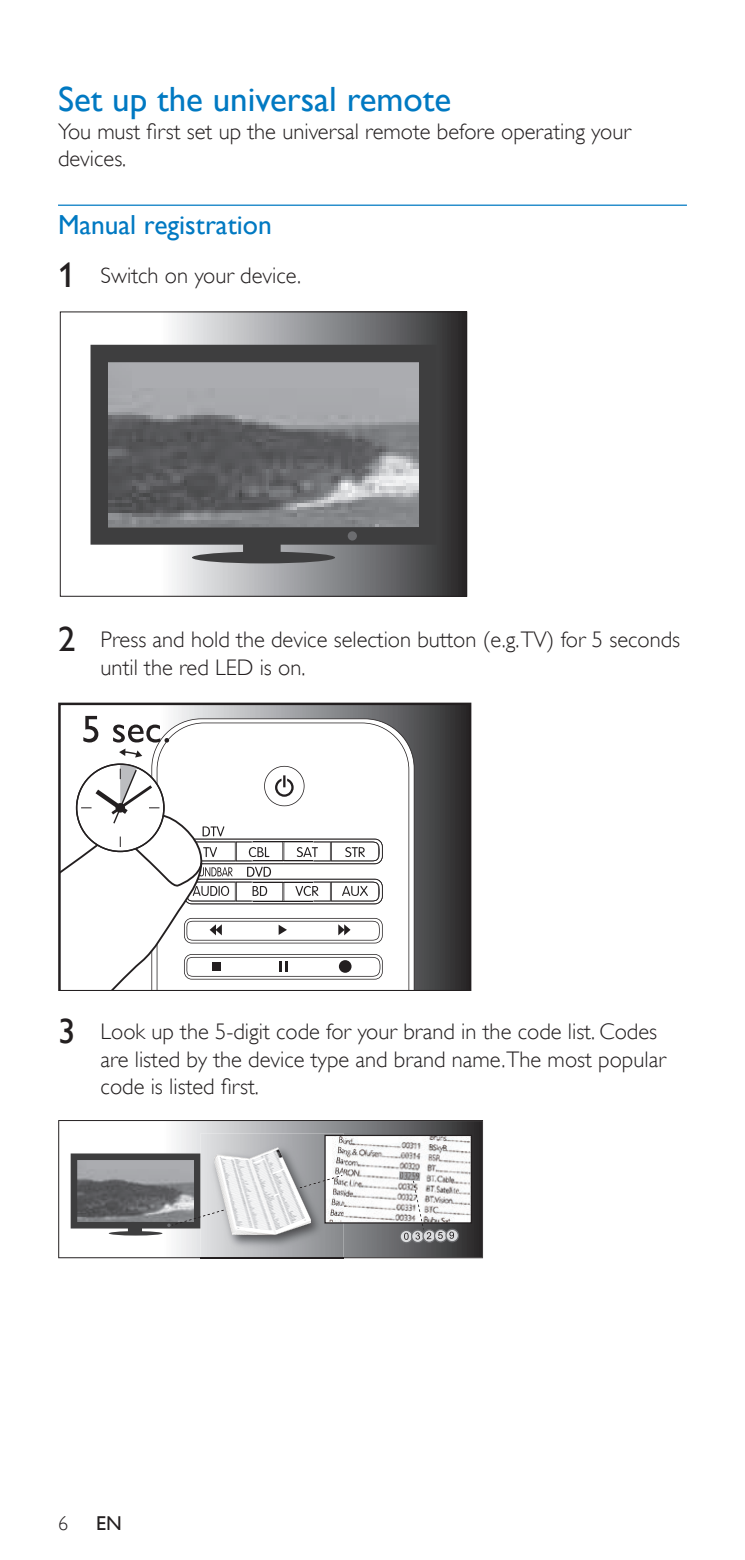
<style>
.page{position:relative;width:745px;height:1560px;background:#fff}
.page>*{position:absolute;margin:0;border:0;box-sizing:border-box;transform-origin:0 0}
.t1{font:35px "Gill Sans Alt One WGL";color:#0079c2}
.t2{font:27.5px "Gill Sans Alt One WGL";color:#0079c2}
.t3{font:22.5px/27.5px "Gill Sans Alt One WGL Light";color:#231f20}
.t4{font:20px "Gill Sans Alt One WGL";color:#231f20}
.t5{font:20px "Gill Sans Alt One WGL Light";color:#231f20}
.s1{font-family:"Gill Sans Alt One WGL";font-size:35px}
</style>
<div class="page">
<hr style="left:58px;top:204px;width:628px;height:2px;background:#0079c2">
<svg style="left:90px;top:313px;width:375px;height:281px"></svg>
<div style="left:60px;top:311px;width:407px;height:285px;border:1px solid #231f20"></div>
<svg style="left:90px;top:345px;width:346px;height:218px;background:#767679"></svg>
<div style="left:347px;top:531px;width:10px;height:9px;background:#6c6d70;border-radius:50%"></div>
<svg style="left:58px;top:702px;width:413px;height:288px"></svg>
<svg style="left:58px;top:1120px;width:424px;height:137px"></svg>
<img style="left:343px;top:1136px;width:126px;height:85px">
<img style="left:200px;top:1133px;width:143px;height:126px">
<img style="left:200px;top:1256px;width:143px;height:1px">
<svg style="left:71px;top:1153px;width:271px;height:82px;background:#8b8c8e"></svg>
<img style="left:214px;top:1147px;width:97px;height:87px">
<div style="left:324px;top:1134px;width:147px;height:89px;border:1px solid #231f20"></div>
<img style="left:398px;top:1171px;width:22px;height:9px">
<svg style="left:400px;top:1230px;width:12px;height:12px"></svg>
<div style="left:399px;top:1229px;width:14px;height:14px;border:1px solid #6c6d70;border-radius:50%"></div>
<div style="left:410px;top:1229px;width:14px;height:13px;border:1px solid #6c6d70;border-radius:50%"></div>
<svg style="left:422px;top:1229px;width:13px;height:13px"></svg>
<div style="left:422px;top:1228px;width:14px;height:14px;border:1px solid #6c6d70;border-radius:50%"></div>
<svg style="left:434px;top:1229px;width:13px;height:12px"></svg>
<div style="left:433px;top:1228px;width:14px;height:14px;border:1px solid #6c6d70;border-radius:50%"></div>
<svg style="left:445px;top:1229px;width:13px;height:12px"></svg>
<div style="left:445px;top:1228px;width:14px;height:14px;border:1px solid #6c6d70;border-radius:50%"></div>
<svg style="left:404px;top:1180px;width:27px;height:59px"></svg>
<svg style="left:438px;top:1231px;width:4px;height:7px"></svg>
<svg style="left:449px;top:1231px;width:4px;height:7px"></svg>
<h1 class="t1" style="left:58px;top:75px;width:394px">Set up the universal remote</h1>
<p class="t3" style="left:58px;top:117px;width:574px">You must first set up the universal remote before operating your devices.</p>
<p class="t2" style="left:58px;top:206px;width:215px">Manual registration</p>
<p class="t3" style="left:58px;top:262px;width:244px"><span class="s1">1</span> Switch on your device.</p>
<p class="t3" style="left:100px;top:626px;width:580px;text-indent:-43px"><span class="s1">2</span> Press and hold the device selection button (e.g.TV) for 5 seconds until the red LED is on.</p>
<p class="t3" style="left:100px;top:1018px;width:566px;text-indent:-43px"><span class="s1">3</span> Look up the 5-digit code for your brand in the code list. Codes are listed by the device type and brand name.The most popular code is listed first.</p>
<p class="t5" style="left:58px;top:1509px;width:11px">6</p>
<p class="t4" style="left:96px;top:1509px;width:27px">EN</p>
</div>
